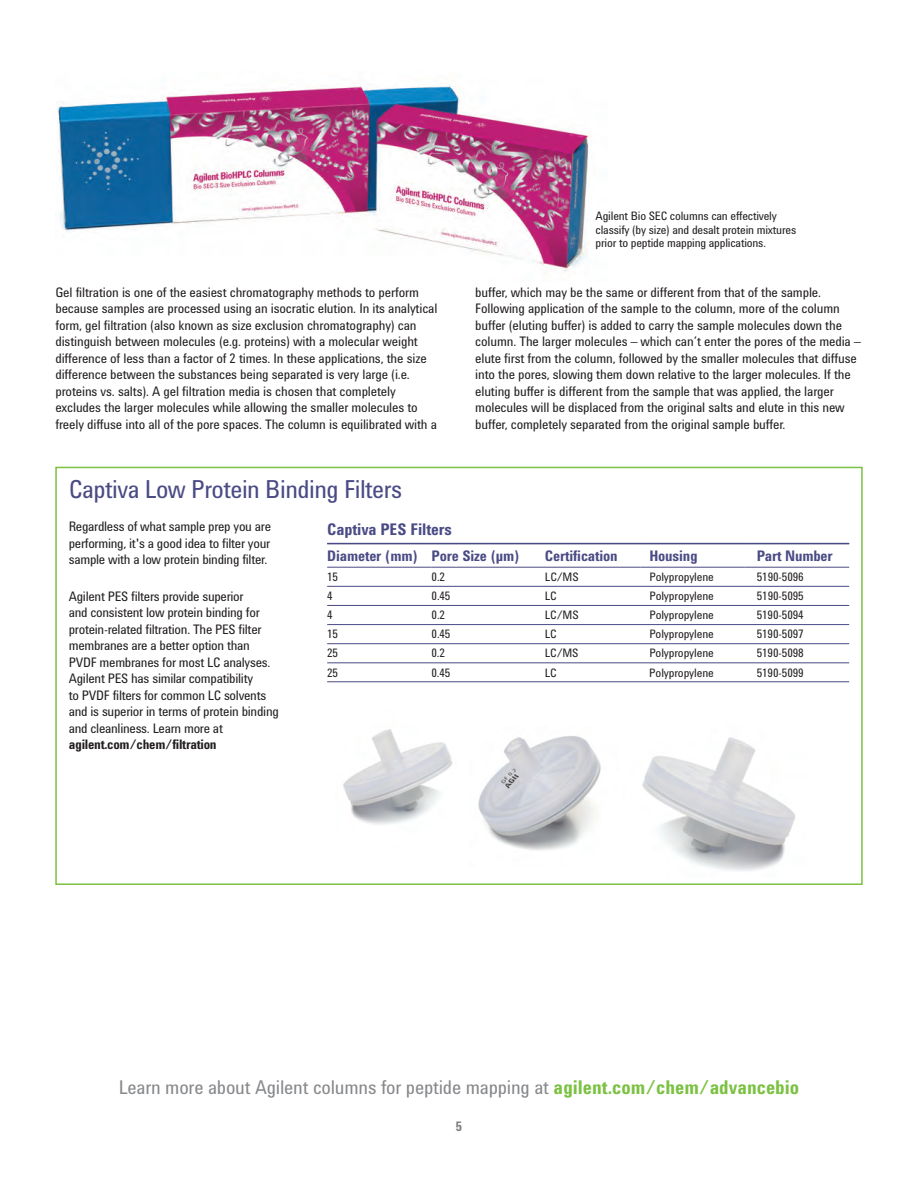
<style>
.page{position:relative;width:918px;height:1188px;background:#fff}
.page>*{position:absolute;margin:0;border:0;box-sizing:border-box;transform-origin:0 0}
.t1{font:25.5px "Agilent Condensed CFF";letter-spacing:-.02em;color:#4a4b84}
.t2{font:19.5px "Agilent Condensed CFF";letter-spacing:-.01em;color:#87898c}
.t3{font:700 16.5px "Agilent Condensed CFF";letter-spacing:-.005em;color:#4a4b84}
.t4{font:700 15px "Agilent Condensed CFF";letter-spacing:-.01em;color:#4a4b84}
.t5{font:13.5px/16.5px "Agilent Condensed CFF";letter-spacing:-.01em;color:#231f20}
.t6{font:700 13.5px "Agilent Condensed CFF";letter-spacing:-.02em;color:#231f20}
.t7{font:700 13.5px "Agilent Condensed CFF";color:#808285}
.t8{font:12px/13.5px "Agilent Condensed CFF";letter-spacing:-.01em;color:#231f20}
.s1{font-weight:700;color:#7bc142}
</style>
<div class="page">
<img style="left:57px;top:83px;width:533px;height:191px">
<div style="left:55px;top:467px;width:808px;height:418px;border:2px solid #7bc142"></div>
<img style="left:642px;top:737px;width:154px;height:134px">
<img style="left:343px;top:729px;width:110px;height:96px">
<img style="left:478px;top:736px;width:123px;height:115px">
<hr style="left:327px;top:543px;width:105px;height:1px;background:#4a4b84">
<hr style="left:327px;top:567px;width:105px;height:1px;background:#4a4b84">
<hr style="left:432px;top:543px;width:104px;height:1px;background:#4a4b84">
<hr style="left:432px;top:567px;width:104px;height:1px;background:#4a4b84">
<hr style="left:536px;top:543px;width:104px;height:1px;background:#4a4b84">
<hr style="left:536px;top:567px;width:104px;height:1px;background:#4a4b84">
<hr style="left:640px;top:543px;width:105px;height:1px;background:#4a4b84">
<hr style="left:640px;top:567px;width:105px;height:1px;background:#4a4b84">
<hr style="left:745px;top:543px;width:104px;height:1px;background:#4a4b84">
<hr style="left:745px;top:567px;width:104px;height:1px;background:#4a4b84">
<hr style="left:327px;top:586px;width:522px;height:1px;background:#4a4b84">
<hr style="left:327px;top:605px;width:522px;height:1px;background:#4a4b84">
<hr style="left:327px;top:624px;width:522px;height:1px;background:#4a4b84">
<hr style="left:327px;top:643px;width:522px;height:1px;background:#4a4b84">
<hr style="left:327px;top:663px;width:522px;height:1px;background:#4a4b84">
<hr style="left:327px;top:682px;width:522px;height:1px;background:#4a4b84">
<p class="t8" style="left:596px;top:210px;width:202px">Agilent Bio SEC columns can effectively classify (by size) and desalt protein mixtures prior to peptide mapping applications.</p>
<p class="t5" style="left:55px;top:285px;width:384px">Gel filtration is one of the easiest chromatography methods to perform because samples are processed using an isocratic elution. In its analytical form, gel filtration (also known as size exclusion chromatography) can distinguish between molecules (e.g. proteins) with a molecular weight difference of less than a factor of 2 times. In these applications, the size difference between the substances being separated is very large (i.e. proteins vs. salts). A gel filtration media is chosen that completely excludes the larger molecules while allowing the smaller molecules to freely diffuse into all of the pore spaces. The column is equilibrated with a</p>
<p class="t5" style="left:475px;top:285px;width:387px">buffer, which may be the same or different from that of the sample.<br>Following application of the sample to the column, more of the column buffer (eluting buffer) is added to carry the sample molecules down the column. The larger molecules – which can’t enter the pores of the media – elute first from the column, followed by the smaller molecules that diffuse into the pores, slowing them down relative to the larger molecules. If the eluting buffer is different from the sample that was applied, the larger molecules will be displaced from the original salts and elute in this new buffer, completely separated from the original sample buffer.</p>
<h1 class="t1" style="left:69px;top:480px;width:335px">Captiva Low Protein Binding Filters</h1>
<p class="t5" style="left:69px;top:520px;width:204px;text-align:justify">Regardless of what sample prep you are performing, it's a good idea to filter your sample with a low protein binding filter.</p>
<p class="t5" style="left:69px;top:589px;width:212px">Agilent PES filters provide superior<br>and consistent low protein binding for protein-related filtration. The PES filter membranes are a better option than PVDF membranes for most LC analyses.<br>Agilent PES has similar compatibility<br>to PVDF filters for common LC solvents and is superior in terms of protein binding and cleanliness. Learn more at</p>
<p class="t6" style="left:69px;top:740px;width:149px">agilent.com/chem/filtration</p>
<p class="t3" style="left:327px;top:523px;width:126px">Captiva pes filters</p>
<p class="t4" style="left:327px;top:551px;width:194px">diameter (mm) pore size (µm)</p>
<p class="t4" style="left:545px;top:551px;width:74px">Certification</p>
<p class="t4" style="left:649px;top:551px;width:50px">housing</p>
<p class="t4" style="left:757px;top:551px;width:77px">part number</p>
<p class="t8" style="left:327px;top:571px;width:13px">15</p>
<p class="t8" style="left:432px;top:571px;width:15px">0.2</p>
<p class="t8" style="left:545px;top:571px;width:35px">LC/MS</p>
<p class="t8" style="left:649px;top:571px;width:66px">Polypropylene</p>
<p class="t8" style="left:757px;top:571px;width:49px">5190-5096</p>
<p class="t8" style="left:327px;top:590px;width:7px">4</p>
<p class="t8" style="left:432px;top:590px;width:20px">0.45</p>
<p class="t8" style="left:545px;top:590px;width:13px">LC</p>
<p class="t8" style="left:649px;top:590px;width:66px">Polypropylene</p>
<p class="t8" style="left:757px;top:590px;width:49px">5190-5095</p>
<p class="t8" style="left:327px;top:609px;width:7px">4</p>
<p class="t8" style="left:432px;top:609px;width:15px">0.2</p>
<p class="t8" style="left:545px;top:609px;width:35px">LC/MS</p>
<p class="t8" style="left:649px;top:609px;width:66px">Polypropylene</p>
<p class="t8" style="left:757px;top:609px;width:49px">5190-5094</p>
<p class="t8" style="left:327px;top:628px;width:13px">15</p>
<p class="t8" style="left:432px;top:628px;width:20px">0.45</p>
<p class="t8" style="left:545px;top:628px;width:13px">LC</p>
<p class="t8" style="left:649px;top:628px;width:66px">Polypropylene</p>
<p class="t8" style="left:757px;top:628px;width:49px">5190-5097</p>
<p class="t8" style="left:327px;top:647px;width:13px">25</p>
<p class="t8" style="left:432px;top:647px;width:15px">0.2</p>
<p class="t8" style="left:545px;top:647px;width:35px">LC/MS</p>
<p class="t8" style="left:649px;top:647px;width:66px">Polypropylene</p>
<p class="t8" style="left:757px;top:647px;width:49px">5190-5098</p>
<p class="t8" style="left:327px;top:667px;width:13px">25</p>
<p class="t8" style="left:432px;top:667px;width:20px">0.45</p>
<p class="t8" style="left:545px;top:667px;width:13px">LC</p>
<p class="t8" style="left:649px;top:667px;width:66px">Polypropylene</p>
<p class="t8" style="left:757px;top:667px;width:49px">5190-5099</p>
<h2 class="t2" style="left:119px;top:1080px;width:682px">Learn more about Agilent columns for peptide mapping at <span class="s1">agilent.com/chem/advancebio</span></h2>
<p class="t7" style="left:456px;top:1122px;width:8px">5</p>
</div>
